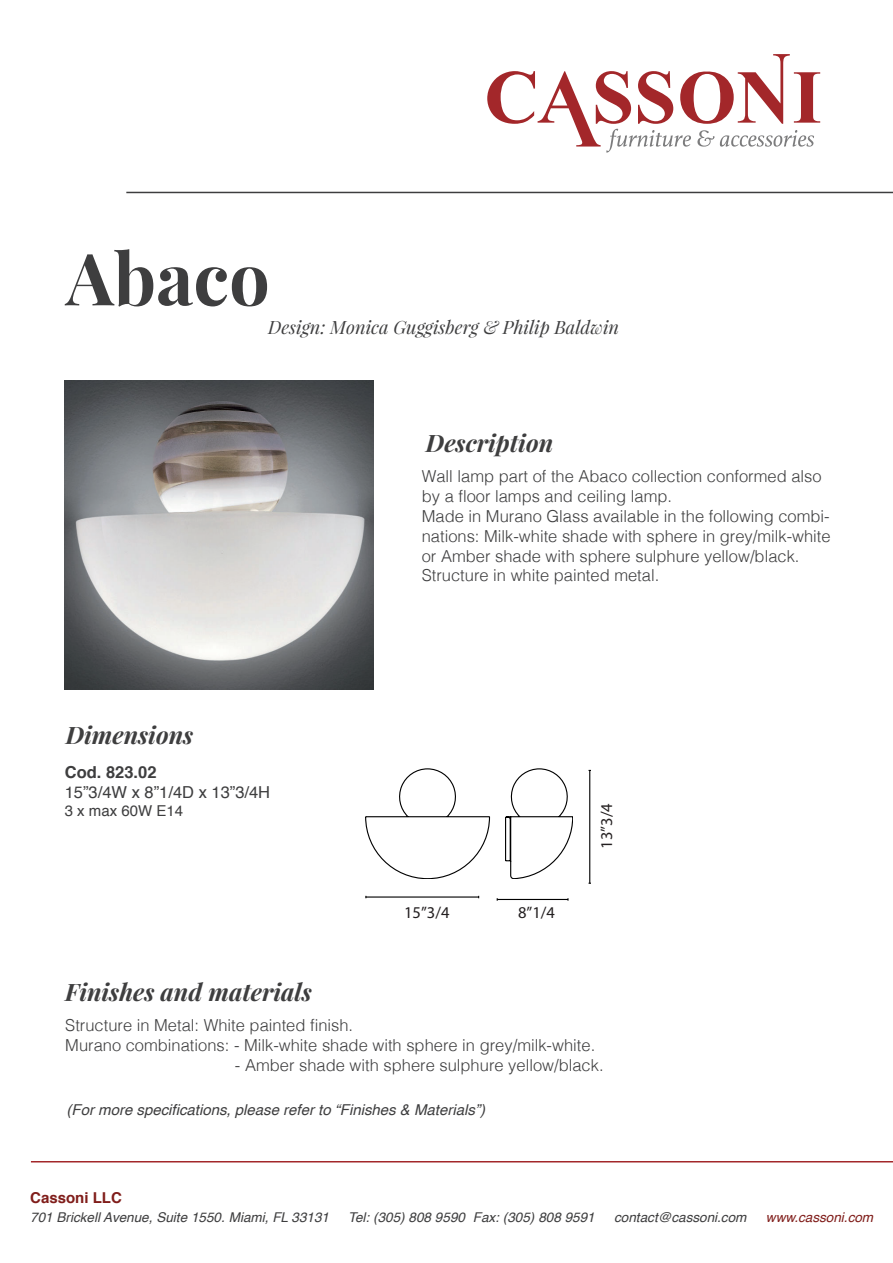
<style>
.page{position:relative;width:893px;height:1263px;background:#fff}
.page>*{position:absolute;margin:0;border:0;box-sizing:border-box;transform-origin:0 0}
.t1{font:700 72px "Playfair Display";color:#3e3e3f}
.t2{font:italic 700 24px "Playfair Display";color:#3e3e3f}
.t3{font:italic 18.3px "Playfair Display";color:#3e3e3f}
.t4{font:300 16.5px/19.8px "Helvetica";color:#3e3e3f}
.t5{font:16.5px "Helvetica";color:#3e3e3f}
.t6{font:16.5px "Myriad Pro";color:#231f20}
.t7{font:700 16.5px "Helvetica";color:#3e3e3f}
.t8{font:italic 15px "Helvetica";color:#3e3e3f}
.t9{font:15px "Helvetica";color:#3e3e3f}
.t10{font:700 15px "Helvetica";color:#801d1a}
.t11{font:italic 13.5px "Helvetica";color:#3e3e3f}
.t12{font:italic 13.5px "Helvetica";color:#801d1a}
</style>
<div class="page">
<hr style="left:31px;top:1161px;width:862px;height:1px;background:#a3272a">
<hr style="left:126px;top:192px;width:767px;height:1px;background:#3e3e3f">
<svg style="left:487px;top:54px;width:333px;height:99px"></svg>
<img style="left:64px;top:380px;width:309px;height:309px">
<hr style="left:366px;top:896px;width:113px;height:1px;background:#000">
<hr style="left:589px;top:770px;width:1px;height:113px;background:#000">
<svg style="left:365px;top:769px;width:208px;height:110px"></svg>
<hr style="left:497px;top:899px;width:71px;height:1px;background:#000">
<h1 class="t1" style="left:66px;top:233px;width:205px">Abaco</h1>
<p class="t3" style="left:268px;top:315px;width:353px">Design: Monica Guggisberg &amp; Philip Baldwin</p>
<h2 class="t2" style="left:426px;top:427px;width:129px">Description</h2>
<h2 class="t2" style="left:66px;top:719px;width:129px">Dimensions</h2>
<p class="t7" style="left:65px;top:759px;width:93px">Cod. 823.02</p>
<p class="t5" style="left:65px;top:779px;width:207px">15”3/4W x 8”1/4D x 13”3/4H</p>
<p class="t9" style="left:65px;top:799px;width:120px">3 x max 60W E14</p>
<h2 class="t2" style="left:65px;top:975px;width:248px">Finishes and materials</h2>
<p class="t4" style="left:422px;top:465px;width:410px">Wall lamp part of the Abaco collection conformed also by a floor lamps and ceiling lamp.<br>Made in Murano Glass available in the following combi&shy;nations: Milk-white shade with sphere in grey/milk-white or Amber shade with sphere sulphure yellow/black.<br>Structure in white painted metal.</p>
<p class="t6" style="left:404px;top:902px;width:47px">15”3/4</p>
<p class="t6" style="left:518px;top:902px;width:38px">8”1/4</p>
<p class="t6" style="left:597px;top:849px;width:47px;rotate:-90deg">13”3/4</p>
<p class="t4" style="left:65px;top:1014px;width:531px">Structure in Metal: White painted finish.<br>Murano combinations: - Milk-white shade with sphere in grey/milk-white.</p>
<p class="t4" style="left:235px;top:1054px;width:370px">- Amber shade with sphere sulphure yellow/black.</p>
<p class="t8" style="left:67px;top:1098px;width:420px">(For more specifications, please refer to “Finishes &amp; Materials”)</p>
<p class="t10" style="left:30px;top:1185px;width:93px">Cassoni LLC</p>
<p class="t11" style="left:30px;top:1207px;width:300px">701 Brickell Avenue, Suite 1550. Miami, FL 33131</p>
<p class="t11" style="left:348px;top:1207px;width:248px">Tel: (305) 808 9590 Fax: (305) 808 9591</p>
<p class="t11" style="left:614px;top:1207px;width:134px">contact@cassoni.com</p>
<p class="t12" style="left:766px;top:1207px;width:109px">www.cassoni.com</p>
</div>
